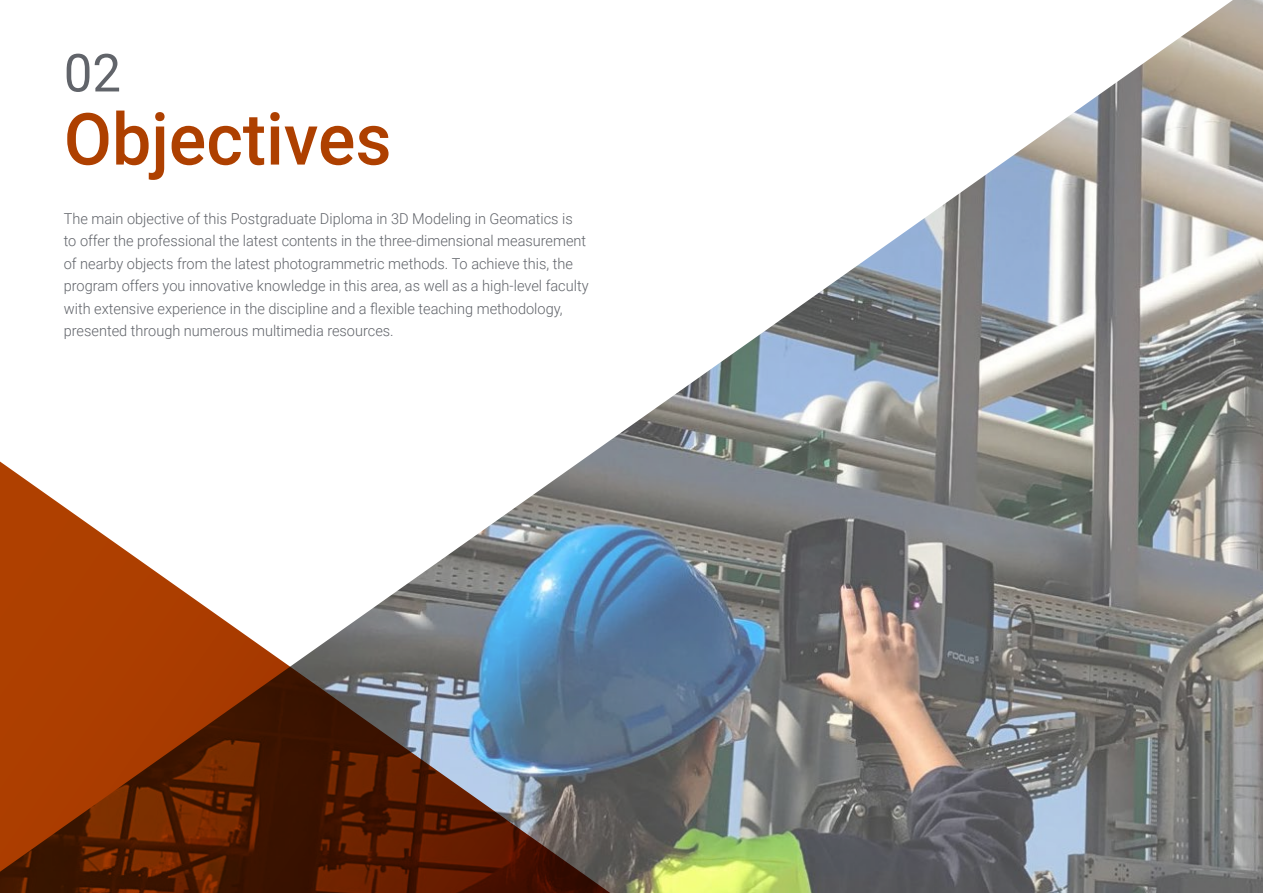
<style>
.page{position:relative;width:1263px;height:893px;background:#fff}
.page>*{position:absolute;margin:0;border:0;box-sizing:border-box;transform-origin:0 0}
.t1{font:500 72px "Roboto";color:#ae4000}
.t2{font:52.5px "Roboto";color:#61646a}
.t3{font:300 15px/22.5px "Roboto";color:#61646a}
</style>
<div class="page">
<img style="left:602px;top:0;width:661px;height:893px">
<svg style="left:0;top:446px;width:640px;height:447px"></svg>
<h2 class="t2" style="left:64px;top:36px;width:59px">02</h2>
<h1 class="t1" style="left:64px;top:89px;width:329px">Objectives</h1>
<p class="t3" style="left:64px;top:207px;width:526px">The main objective of this Postgraduate Diploma in 3D Modeling in Geomatics is to offer the professional the latest contents in the three-dimensional measurement of nearby objects from the latest photogrammetric methods. To achieve this, the program offers you innovative knowledge in this area, as well as a high-level faculty with extensive experience in the discipline and a flexible teaching methodology, presented through numerous multimedia resources.</p>
</div>
